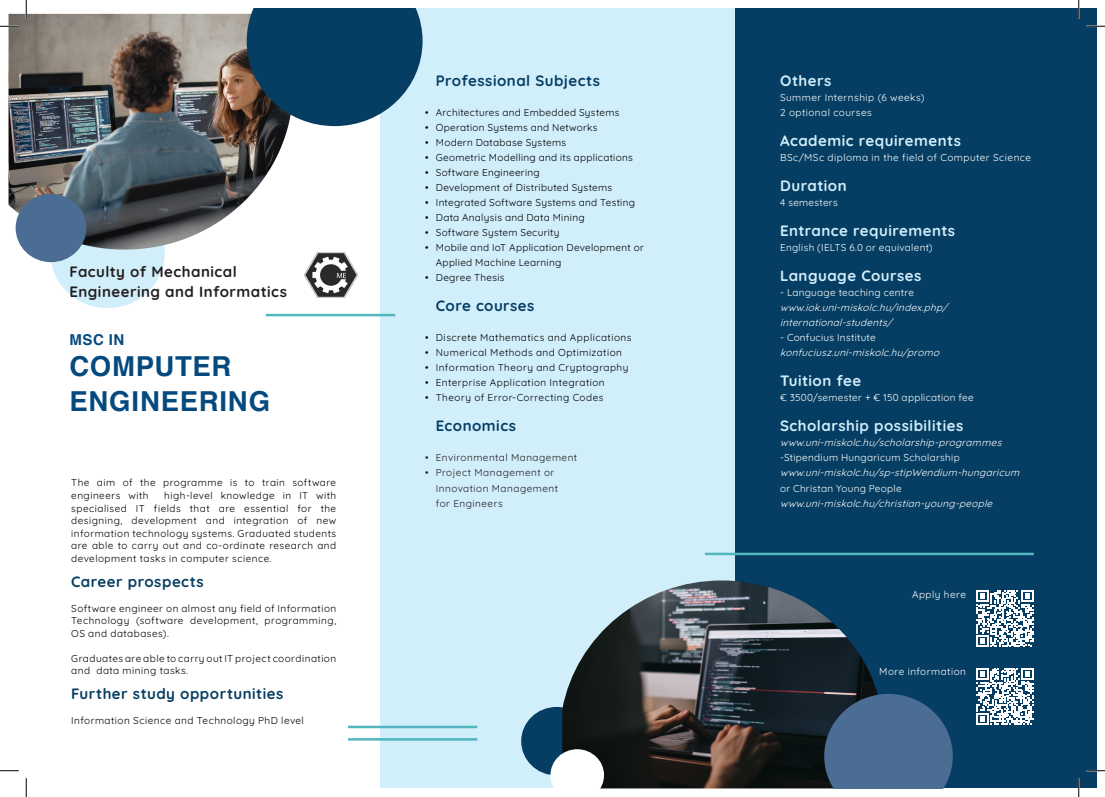
<style>
.page{position:relative;width:1105px;height:797px;background:#fff}
.page>*{position:absolute;margin:0;border:0;box-sizing:border-box;transform-origin:0 0}
.t1{font:700 27.5px/35px "Helvetica";letter-spacing:.03em;color:#054a7e}
.t2{font:300 15px "Quicksand";letter-spacing:.03em;color:#d1eefb}
.t3{font:300 15px "Quicksand";letter-spacing:.03em;color:#063d61}
.t4{font:300 15px/20px "Quicksand";letter-spacing:.03em;color:#231f20}
.t5{font:300 15px "Quicksand";letter-spacing:.03em;color:#063e63}
.t6{font:700 15px "Helvetica";color:#054a7e}
.t7{font:300 10px/12.5px "Quicksand";letter-spacing:.035em;color:#000}
.t8{font:italic 300 10px/15px "Quicksand";color:#fff}
.t9{font:300 10px "Quicksand";letter-spacing:.035em;color:#fff}
.t10{font:300 10px/15px "Quicksand";letter-spacing:.045em;color:#231f20}
.s1{font-style:normal}
</style>
<div class="page">
<div style="left:381px;top:9px;width:354px;height:779px;background:#d1eefb"></div>
<div style="left:735px;top:9px;width:361px;height:779px;background:#063e63"></div>
<hr style="left:705px;top:552px;width:329px;height:3px;background:#52b6bf">
<hr style="left:266px;top:314px;width:129px;height:2px;background:#52b6bf">
<div style="left:50px;top:197px;width:115px;height:111px;background:#d1eefb;border-radius:50%"></div>
<img style="left:9px;top:14px;width:279px;height:235px">
<div style="left:521px;top:707px;width:71px;height:68px;background:#063e63;border-radius:50%"></div>
<svg style="left:247px;top:9px;width:176px;height:117px;background:#1e4e6d"></svg>
<div style="left:16px;top:194px;width:70px;height:68px;background:#4b6c93;border-radius:50%"></div>
<svg style="left:976px;top:668px;width:57px;height:57px"></svg>
<svg style="left:976px;top:590px;width:57px;height:57px"></svg>
<img style="left:562px;top:580px;width:316px;height:208px">
<svg style="left:550px;top:749px;width:54px;height:39px;background:#d7dbde"></svg>
<svg style="left:824px;top:694px;width:129px;height:94px;background:#416286"></svg>
<hr style="left:348px;top:725px;width:129px;height:3px;background:#52b6bf">
<hr style="left:348px;top:738px;width:129px;height:2px;background:#52b6bf">
<img style="left:304px;top:252px;width:53px;height:46px">
<svg style="left:0;top:25px;width:19px;height:2px"></svg>
<svg style="left:1086px;top:25px;width:19px;height:2px"></svg>
<svg style="left:0;top:770px;width:19px;height:1px"></svg>
<svg style="left:1086px;top:770px;width:19px;height:1px"></svg>
<svg style="left:25px;top:0;width:2px;height:19px"></svg>
<svg style="left:25px;top:778px;width:2px;height:19px"></svg>
<svg style="left:1078px;top:0;width:1px;height:19px"></svg>
<svg style="left:1078px;top:778px;width:1px;height:19px"></svg>
<p class="t4" style="left:69px;top:260px;width:219px">Faculty of Mechanical<br>Engineering and Informatics</p>
<h2 class="t6" style="left:69px;top:327px;width:57px">MSC IN</h2>
<p class="t1" style="left:69px;top:349px;width:202px">COMPUTER<br>ENGINEERING</p>
<p class="t7" style="left:71px;top:475px;width:267px">The aim of the programme is to train software engineers with</p>
<p class="t7" style="left:71px;top:488px;width:267px;text-align:justify;text-indent:93px">high-level knowledge in IT with specialised IT fields that are essential for the designing, development and integration of new information technology systems. Graduated students are able to carry out and co-ordinate research and development tasks in computer science.</p>
<p class="t3" style="left:71px;top:569px;width:134px">Career prospects</p>
<p class="t7" style="left:71px;top:600px;width:267px;text-align:justify">Software engineer on almost any field of Information Technology (software development, programming, OS and databases).</p>
<p class="t7" style="left:71px;top:650px;width:267px">Graduates are able to carry out IT project coordination and data mining tasks.</p>
<p class="t3" style="left:71px;top:682px;width:214px">Further study opportunities</p>
<p class="t7" style="left:71px;top:713px;width:234px">Information Science and Technology PhD level</p>
<p class="t5" style="left:436px;top:69px;width:166px">Professional Subjects</p>
<p class="t7" style="left:425px;top:105px;width:196px">• Architectures and Embedded Systems</p>
<p class="t7" style="left:425px;top:120px;width:174px">• Operation Systems and Networks</p>
<p class="t7" style="left:425px;top:135px;width:142px">• Modern Database Systems</p>
<p class="t7" style="left:425px;top:150px;width:209px">• Geometric Modelling and its applications</p>
<p class="t7" style="left:425px;top:165px;width:116px">• Software Engineering</p>
<p class="t7" style="left:425px;top:180px;width:188px">• Development of Distributed Systems</p>
<p class="t7" style="left:425px;top:195px;width:211px">• Integrated Software Systems and Testing</p>
<p class="t7" style="left:425px;top:210px;width:161px">• Data Analysis and Data Mining</p>
<p class="t7" style="left:425px;top:225px;width:136px">• Software System Security</p>
<p class="t7" style="left:436px;top:239px;width:210px;line-height:15px;text-indent:-11px">• Mobile and IoT Application Development or<br>Applied Machine Learning</p>
<p class="t7" style="left:425px;top:270px;width:81px">• Degree Thesis</p>
<p class="t3" style="left:436px;top:294px;width:100px">Core courses</p>
<p class="t7" style="left:425px;top:330px;width:208px">• Discrete Mathematics and Applications</p>
<p class="t7" style="left:425px;top:345px;width:198px">• Numerical Methods and Optimization</p>
<p class="t7" style="left:425px;top:360px;width:205px">• Information Theory and Cryptography</p>
<p class="t7" style="left:425px;top:375px;width:181px">• Enterprise Application Integration</p>
<p class="t7" style="left:425px;top:390px;width:180px">• Theory of Error-Correcting Codes</p>
<p class="t5" style="left:436px;top:414px;width:82px">Economics</p>
<p class="t10" style="left:425px;top:449px;width:154px">• Environmental Management</p>
<p class="t10" style="left:436px;top:464px;width:124px;text-indent:-11px">• Project Management or<br>Innovation Management for Engineers</p>
<p class="t2" style="left:780px;top:69px;width:53px">Others</p>
<p class="t9" style="left:780px;top:90px;width:146px">Summer Internship (6 weeks)</p>
<p class="t9" style="left:780px;top:105px;width:93px">2 optional courses</p>
<p class="t2" style="left:780px;top:129px;width:182px">Academic requirements</p>
<p class="t9" style="left:780px;top:150px;width:253px">BSc/MSc diploma in the field of Computer Science</p>
<p class="t2" style="left:780px;top:174px;width:68px">Duration</p>
<p class="t9" style="left:780px;top:195px;width:59px">4 semesters</p>
<p class="t2" style="left:780px;top:219px;width:176px">Entrance requirements</p>
<p class="t9" style="left:780px;top:240px;width:154px">English (IELTS 6.0 or equivalent)</p>
<p class="t2" style="left:780px;top:264px;width:143px">Language Courses</p>
<p class="t8" style="left:780px;top:284px;width:172px"><span class="s1">- Language teaching centre </span>www.iok.uni-miskolc.hu/index.php/ international-students/</p>
<p class="t9" style="left:780px;top:330px;width:97px">- Confucius Institute</p>
<p class="t8" style="left:780px;top:344px;width:164px">konfuciusz.uni-miskolc.hu/promo</p>
<p class="t2" style="left:780px;top:369px;width:83px">Tuition fee</p>
<p class="t9" style="left:780px;top:390px;width:195px">€ 3500/semester + € 150 application fee</p>
<p class="t2" style="left:780px;top:414px;width:185px">Scholarship possibilities</p>
<p class="t8" style="left:780px;top:434px;width:244px">www.uni-miskolc.hu/scholarship-programmes <span class="s1">-Stipendium Hungaricum Scholarship </span>www.uni-miskolc.hu/sp-stipWendium-hungaricum <span class="s1">or Christan Young People </span>www.uni-miskolc.hu/christian-young-people</p>
<p class="t9" style="left:912px;top:586px;width:55px">Apply here</p>
<p class="t9" style="left:879px;top:664px;width:88px">More information</p>
</div>
